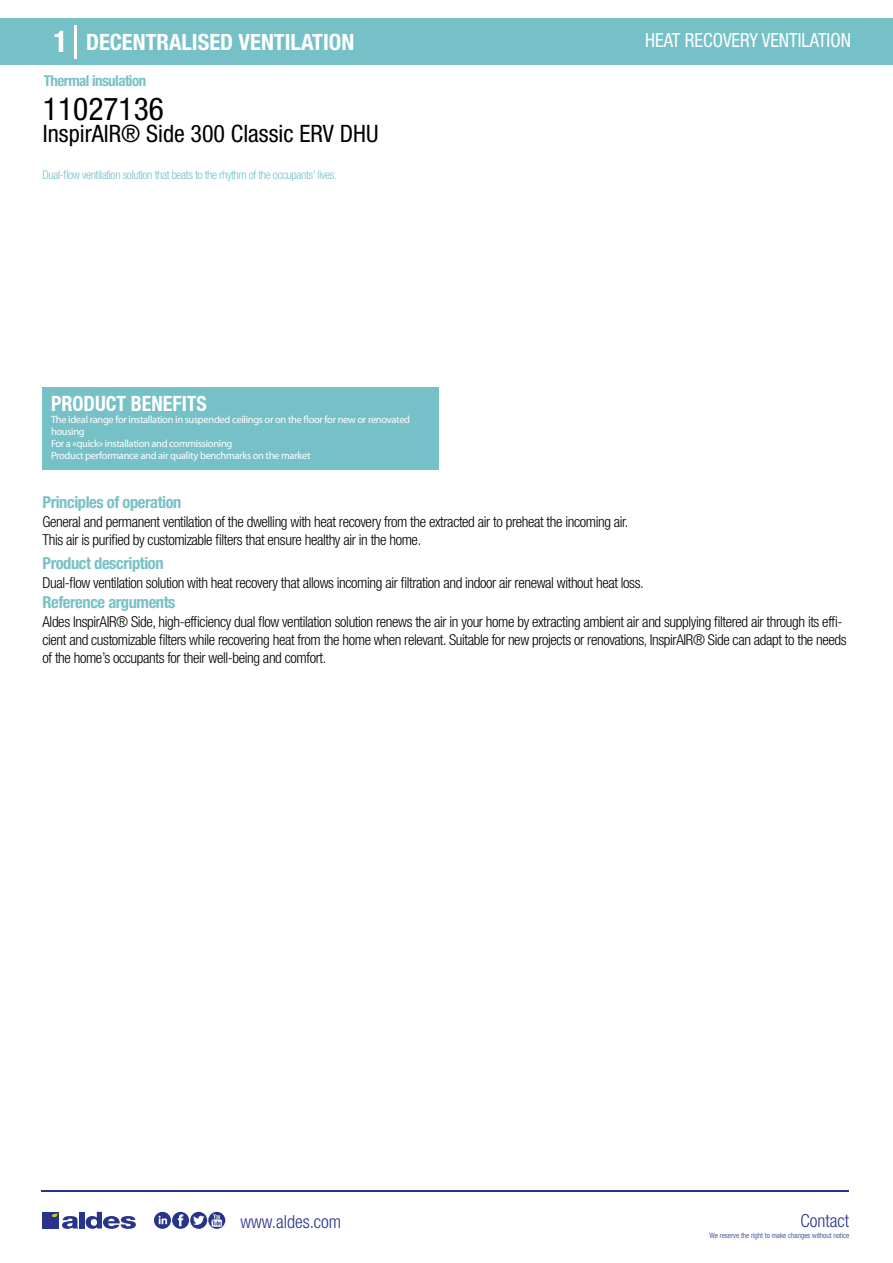
<style>
.page{position:relative;width:893px;height:1263px;background:#fff}
.page>*{position:absolute;margin:0;border:0;box-sizing:border-box;transform-origin:0 0}
.t1{font:condensed 31.5px "Helvetica Neue LT Std";color:#000}
.t2{font:condensed 24px "Helvetica Neue LT Std";color:#000}
.t3{font:700 condensed 22.5px "Helvetica Neue LT Std";color:#fff}
.t4{font:700 condensed 21px "Helvetica Neue";color:#fff;scale:.95 1}
.t5{font:condensed 19.5px "Helvetica Neue LT Std";color:#fff;scale:.95 1}
.t6{font:300 condensed 18px "Helvetica Neue";color:#28348b}
.t7{font:700 condensed 16.5px "Helvetica Neue LT Std";letter-spacing:-.025em;color:#76c1c7}
.t8{font:300 condensed 15px/18px "Helvetica Neue LT Std";letter-spacing:-.025em;color:#000}
.t9{font:700 condensed 15px "Helvetica Neue LT Std";letter-spacing:-.035em;color:#76c1c7}
.t10{font:300 condensed 12px "Helvetica Neue LT Std";letter-spacing:-.035em;color:#76c1c7}
.t11{font:10.5px/12px "Myriad Pro";letter-spacing:-.03em;color:#fff}
.t12{font:300 condensed 7.5px "Helvetica Neue";color:#28348b}
.s1{font-size:30px}
</style>
<div class="page">
<div style="left:0;top:18px;width:893px;height:46px;background:#76c1c7"></div>
<div style="left:43px;top:387px;width:396px;height:83px;background:#76c1c7"></div>
<hr style="left:74px;top:25px;width:2px;height:33px;background:#fff">
<hr style="left:41px;top:1190px;width:808px;height:1px;background:#28348b">
<svg style="left:154px;top:1212px;width:71px;height:17px"></svg>
<div style="left:42px;top:1212px;width:17px;height:16px;background:#28348b"></div>
<div style="left:79px;top:1212px;width:5px;height:16px;background:#28348b"></div>
<svg style="left:86px;top:1212px;width:50px;height:17px"></svg>
<svg style="left:52px;top:1213px;width:26px;height:16px"></svg>
<h3 class="t3" style="left:54px;top:28px;width:302px"><span class="s1">1</span> DECENTRALISED VENTILATION</h3>
<h3 class="t5" style="left:645px;top:29px;width:218px">HEAT RECOVERY VENTILATION</h3>
<p class="t9" style="left:44px;top:71px;width:104px">Thermal insulation</p>
<h1 class="t1" style="left:43px;top:91px;width:122px">11027136</h1>
<h2 class="t2" style="left:43px;top:120px;width:337px">InspirAIR® Side 300 Classic ERV DHU</h2>
<p class="t10" style="left:43px;top:167px;width:296px">Dual-flow ventilation solution that beats to the rhythm of the occupants’ lives.</p>
<h3 class="t4" style="left:51px;top:391px;width:166px">PRODUCT BENEFITS</h3>
<p class="t11" style="left:51px;top:413px;width:361px">The ideal range for installation in suspended ceilings or on the floor for new or renovated housing<br>For a «quick» installation and commissioning<br>Product performance and air quality benchmarks on the market</p>
<p class="t7" style="left:43px;top:492px;width:140px">Principles of operation</p>
<p class="t8" style="left:43px;top:513px;width:588px">General and permanent ventilation of the dwelling with heat recovery from the extracted air to preheat the incoming air.<br>This air is purified by customizable filters that ensure healthy air in the home.</p>
<p class="t8" style="left:43px;top:573px;width:603px">Dual-flow ventilation solution with heat recovery that allows incoming air filtration and indoor air renewal without heat loss.</p>
<p class="t7" style="left:43px;top:553px;width:123px">Product description</p>
<p class="t7" style="left:43px;top:592px;width:135px">Reference arguments</p>
<p class="t8" style="left:43px;top:613px;width:806px">Aldes InspirAIR® Side, high-efficiency dual flow ventilation solution renews the air in your home by extracting ambient air and supplying filtered air through its effi&shy;cient and customizable filters while recovering heat from the home when relevant. Suitable for new projects or renovations, InspirAIR® Side can adapt to the needs of the home’s occupants for their well-being and comfort.</p>
<p class="t6" style="left:240px;top:1211px;width:102px">www.aldes.com</p>
<p class="t6" style="left:800px;top:1211px;width:50px">Contact</p>
<p class="t12" style="left:709px;top:1230px;width:141px">We reserve the right to make changes without notice</p>
</div>
